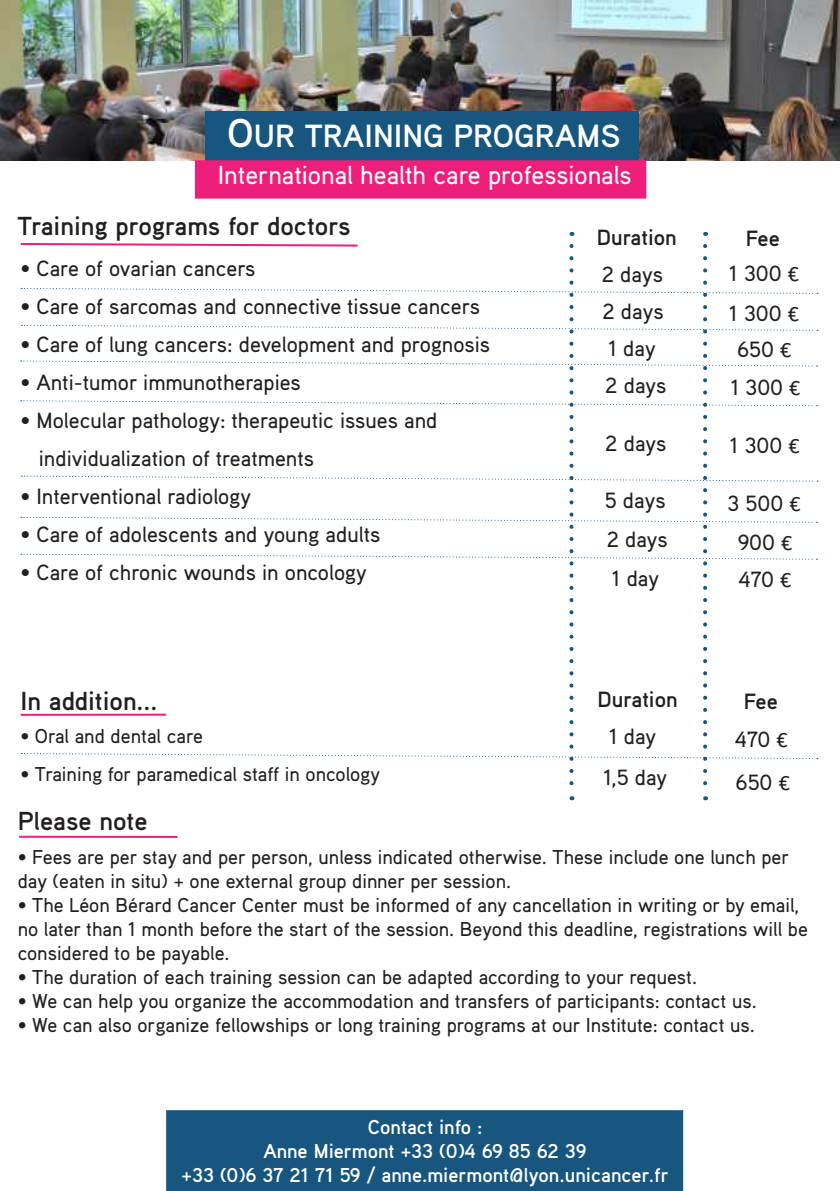
<style>
.page{position:relative;width:840px;height:1191px;background:#fff}
.page>*{position:absolute;margin:0;border:0;box-sizing:border-box;transform-origin:0 0}
.t1{font:700 32px "Aaux Pro";color:#fff}
.t2{font:700 26px "Aaux Pro";color:#231f20}
.t3{font:500 26px "Aaux Pro";color:#fff}
.t4{font:500 22px/38.8px "Aaux Pro";color:#231f20}
.t5{font:700 22px "Aaux Pro";color:#231f20}
.t6{font:500 20px/24px "Aaux Pro";color:#231f20}
.t7{font:700 20px/24px "Aaux Pro";color:#fff;text-align:center}
.s1{font-size:40px}
.s2{font-family:"Calibri";font-weight:400}
</style>
<div class="page">
<img style="left:0;top:0;width:839px;height:161px">
<hr style="left:19px;top:835px;width:158px;height:3px;background:#ee1e7b">
<div style="left:166px;top:1110px;width:516px;height:81px;background:#17577f"></div>
<div style="left:205px;top:112px;width:433px;height:49px;background:#17577f"></div>
<div style="left:195px;top:160px;width:451px;height:39px;background:#ee1e7b;border:2px solid #ee1e7b"></div>
<svg style="left:20px;top:243px;width:797px;height:557px"></svg>
<h1 class="t1" style="left:227px;top:115px;width:395px"><span class="s1">O</span>UR TRAINING PROGRAMS</h1>
<h2 class="t3" style="left:218px;top:159px;width:415px">International health care professionals</h2>
<h2 class="t2" style="left:18px;top:209px;width:334px">Training programs for doctors</h2>
<p class="t4" style="left:20px;top:248px;width:236px">• Care of ovarian cancers</p>
<p class="t4" style="left:20px;top:286px;width:461px">• Care of sarcomas and connective tissue cancers</p>
<p class="t4" style="left:20px;top:324px;width:471px">• Care of lung cancers: development and prognosis</p>
<p class="t4" style="left:20px;top:362px;width:282px">• Anti-tumor immunotherapies</p>
<p class="t4" style="left:39px;top:401px;width:400px;line-height:38px;text-indent:-18px">• Molecular pathology: therapeutic issues and individualization of treatments</p>
<p class="t4" style="left:20px;top:476px;width:232px">• Interventional radiology</p>
<p class="t4" style="left:20px;top:514px;width:361px">• Care of adolescents and young adults</p>
<p class="t4" style="left:20px;top:552px;width:348px">• Care of chronic wounds in oncology</p>
<h2 class="t2" style="left:20px;top:684px;width:138px">In addition...</h2>
<p class="t6" style="left:20px;top:723px;width:184px">• Oral and dental care</p>
<p class="t6" style="left:20px;top:761px;width:361px">• Training for paramedical staff in oncology</p>
<h2 class="t2" style="left:18px;top:804px;width:131px">Please note</h2>
<p class="t5" style="left:596px;top:223px;width:81px">Duration</p>
<p class="t5" style="left:745px;top:224px;width:36px">Fee</p>
<p class="t4" style="left:601px;top:254px;width:63px">2 days</p>
<p class="t4" style="left:728px;top:253px;width:71px;line-height:39.8px">1 300 <span class="s2">€<br></span>1 300 <span class="s2">€</span></p>
<p class="t4" style="left:730px;top:329px;width:71px;line-height:37.8px">650 <span class="s2">€<br></span>1 300 <span class="s2">€</span></p>
<p class="t4" style="left:602px;top:292px;width:65px;line-height:37.2px">2 days<br>1 day<br>2 days</p>
<p class="t4" style="left:605px;top:423px;width:63px">2 days</p>
<p class="t4" style="left:729px;top:425px;width:71px">1 300 <span class="s2">€</span></p>
<p class="t4" style="left:604px;top:480px;width:64px;text-align:justify">5 days 2 days 1 day</p>
<p class="t4" style="left:727px;top:483px;width:74px;text-align:center">3 500 <span class="s2">€<br></span>900 <span class="s2">€</span></p>
<p class="t4" style="left:738px;top:559px;width:54px">470 <span class="s2">€</span></p>
<p class="t5" style="left:597px;top:685px;width:81px">Duration</p>
<p class="t5" style="left:743px;top:687px;width:36px">Fee</p>
<p class="t4" style="left:608px;top:716px;width:49px">1 day</p>
<p class="t4" style="left:734px;top:719px;width:54px">470 <span class="s2">€</span></p>
<p class="t4" style="left:603px;top:757px;width:65px">1,5 day</p>
<p class="t4" style="left:735px;top:762px;width:56px">650 <span class="s2">€</span></p>
<p class="t6" style="left:18px;top:844px;width:772px">• Fees are per stay and per person, unless indicated otherwise. These include one lunch per day (eaten in situ) + one external group dinner per session.</p>
<p class="t6" style="left:18px;top:892px;width:791px">• The Léon Bérard Cancer Center must be informed of any cancellation in writing or by email, no later than 1 month before the start of the session. Beyond this deadline, registrations will be considered to be payable.</p>
<p class="t6" style="left:18px;top:964px;width:680px">• The duration of each training session can be adapted according to your request.</p>
<p class="t6" style="left:18px;top:988px;width:740px">• We can help you organize the accommodation and transfers of participants: contact us.</p>
<p class="t6" style="left:18px;top:1012px;width:738px">• We can also organize fellowships or long training programs at our Institute: contact us.</p>
<p class="t7" style="left:181px;top:1114px;width:488px">Contact info :<br>Anne Miermont +33 (0)4 69 85 62 39<br>+33 (0)6 37 21 71 59 / anne.miermont@lyon.unicancer.fr</p>
</div>
